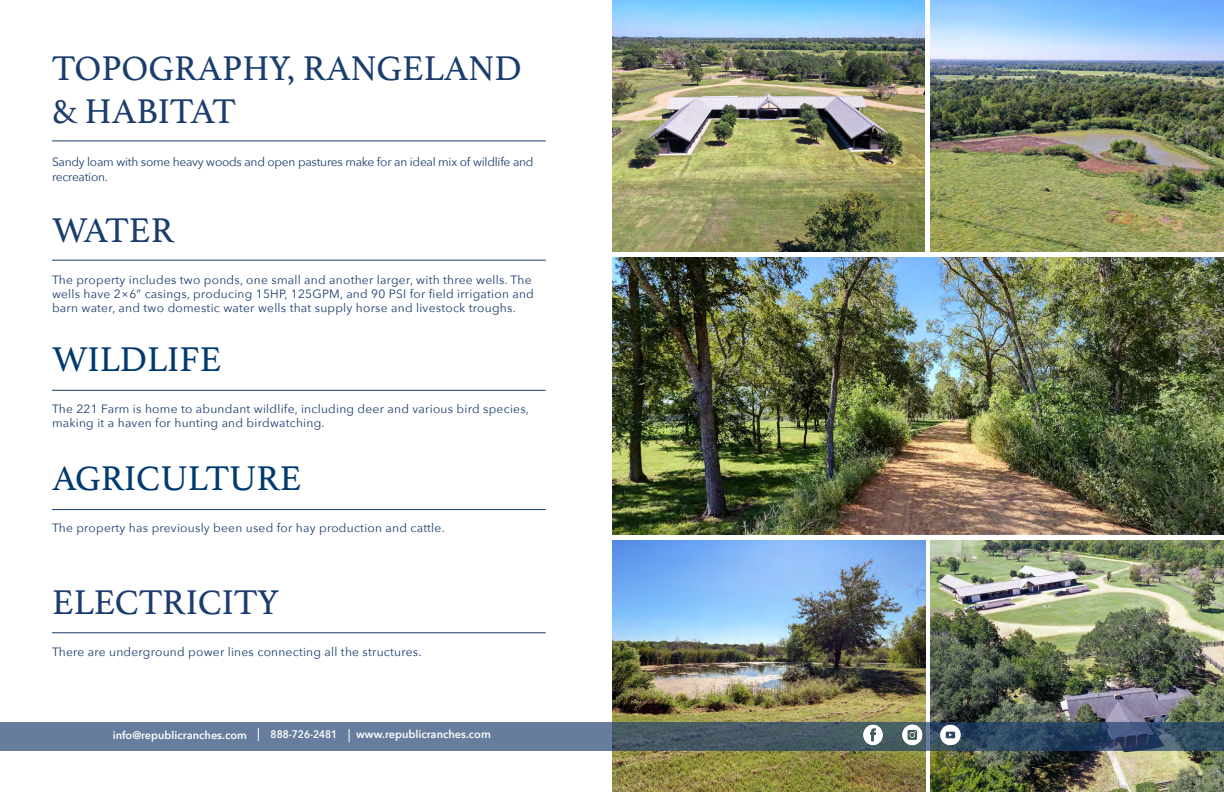
<style>
.page{position:relative;width:1224px;height:792px;background:#fff}
.page>*{position:absolute;margin:0;border:0;box-sizing:border-box;transform-origin:0 0}
.t1{font:36px/43.2px "Athelas";color:#1b3d6d}
.t2{font:36px "Athelas";color:#003a70}
.t3{font:12px/14.4px "Avenir Next";letter-spacing:.02em;color:#1b3d6d}
.t4{font:12px/14.4px "Avenir Next";letter-spacing:-.02em;color:#1b3d6d}
.t5{font:600 11px "Avenir Next";color:#fff}
.t6{font:600 11px "Avenir Next";color:#fff;scale:.9 1}
</style>
<div class="page">
<img style="left:612px;top:540px;width:313px;height:252px">
<img style="left:931px;top:540px;width:293px;height:252px">
<svg style="left:0;top:722px;width:1224px;height:29px;fill:#677d9d"></svg>
<img style="left:856px;top:725px;width:33px;height:22px">
<img style="left:895px;top:724px;width:33px;height:23px">
<img style="left:937px;top:724px;width:29px;height:23px">
<hr style="left:52px;top:140px;width:494px;height:1px;background:#1a3e6d">
<svg style="left:258px;top:728px;width:1px;height:13px"></svg>
<svg style="left:349px;top:729px;width:1px;height:13px"></svg>
<hr style="left:52px;top:390px;width:494px;height:1px;background:#1a3e6d">
<hr style="left:52px;top:509px;width:494px;height:1px;background:#1a3e6d">
<hr style="left:52px;top:260px;width:494px;height:1px;background:#1a3e6d">
<img style="left:612px;top:257px;width:612px;height:278px">
<img style="left:612px;top:0;width:313px;height:252px">
<img style="left:931px;top:0;width:293px;height:252px">
<hr style="left:52px;top:632px;width:494px;height:1px;background:#1a3e6d">
<h1 class="t1" style="left:52px;top:45px;width:471px">TOPOGRAPHY, RANGELAND &amp; HABITAT</h1>
<p class="t4" style="left:52px;top:155px;width:483px">Sandy loam with some heavy woods and open pastures make for an ideal mix of wildlife and recreation.</p>
<h1 class="t1" style="left:52px;top:207px;width:124px">WATER</h1>
<p class="t3" style="left:52px;top:272px;width:483px">The property includes two ponds, one small and another larger, with three wells. The wells have 2×6” casings, producing 15HP, 125GPM, and 90 PSI for field irrigation and barn water, and two domestic water wells that supply horse and livestock troughs.</p>
<h1 class="t2" style="left:52px;top:331px;width:171px">WILDLIFE</h1>
<p class="t3" style="left:52px;top:401px;width:479px">The 221 Farm is home to abundant wildlife, including deer and various bird species, making it a haven for hunting and birdwatching.</p>
<h1 class="t2" style="left:52px;top:450px;width:251px">AGRICULTURE</h1>
<p class="t3" style="left:52px;top:520px;width:394px">The property has previously been used for hay production and cattle.</p>
<h1 class="t1" style="left:52px;top:580px;width:228px">ELECTRICITY</h1>
<p class="t3" style="left:52px;top:644px;width:371px">There are underground power lines connecting all the structures.</p>
<p class="t5" style="left:113px;top:726px;width:136px">info@republicranches.com</p>
<p class="t6" style="left:271px;top:725px;width:76px">888-726-2481</p>
<p class="t5" style="left:356px;top:725px;width:136px">www.republicranches.com</p>
</div>
